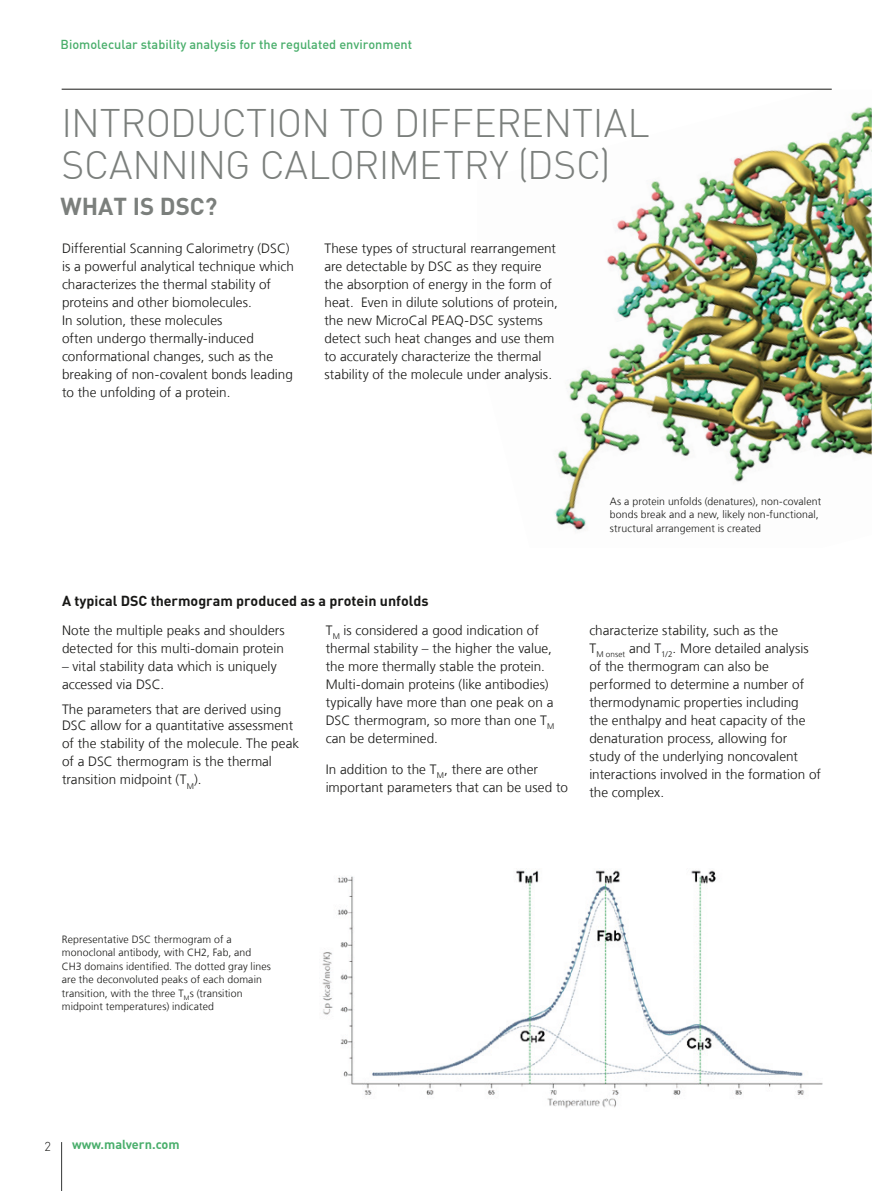
<style>
.page{position:relative;width:893px;height:1191px;background:#fff}
.page>*{position:absolute;margin:0;border:0;box-sizing:border-box;transform-origin:0 0}
.t1{font:300 39px/42px "DIN";letter-spacing:-.02em;color:#7b7f7c}
.t2{font:700 24px "DIN";color:#7b7f7c}
.t3{font:700 14.25px "DIN";color:#181816}
.t4{font:300 13.5px/18px "Frutiger LT Com";letter-spacing:.005em;color:#181816}
.t5{font:12.75px "DIN Medium";color:#49ae6b}
.t6{font:700 12.75px "DIN";color:#49ae6b}
.t7{font:300 12.75px "DIN";color:#181816}
.t8{font:300 10.5px/13.5px "Frutiger LT Com";letter-spacing:.01em;color:#181816}
</style>
<div class="page">
<img style="left:555px;top:107px;width:317px;height:423px">
<hr style="left:62px;top:89px;width:770px;height:1px;background:#181816">
<hr style="left:61px;top:1142px;width:1px;height:49px;background:#333737">
<img style="left:322px;top:870px;width:501px;height:238px">
<p class="t5" style="left:61px;top:36px;width:353px">Biomolecular stability analysis for the regulated environment</p>
<h1 class="t1" style="left:62px;top:102px;width:589px">INTRODUCTION TO DIFFERENTIAL<br>SCANNING CALORIMETRY (DSC)</h1>
<h2 class="t2" style="left:61px;top:191px;width:158px">WHAT IS DSC?</h2>
<p class="t4" style="left:62px;top:239px;width:233px">Differential Scanning Calorimetry (DSC) is a powerful analytical technique which characterizes the thermal stability of proteins and other biomolecules.<br>In solution, these molecules<br>often undergo thermally-induced conformational changes, such as the breaking of non-covalent bonds leading to the unfolding of a protein.</p>
<p class="t4" style="left:324px;top:239px;width:235px">These types of structural rearrangement are detectable by DSC as they require the absorption of energy in the form of heat. Even in dilute solutions of protein, the new MicroCal PEAQ-DSC systems detect such heat changes and use them to accurately characterize the thermal stability of the molecule under analysis.</p>
<p class="t8" style="left:610px;top:494px;width:213px">As a protein unfolds (denatures), non-covalent bonds break and a new, likely non-functional, structural arrangement is created</p>
<p class="t3" style="left:62px;top:591px;width:368px">A typical DSC thermogram produced as a protein unfolds</p>
<p class="t4" style="left:62px;top:621px;width:224px">Note the multiple peaks and shoulders detected for this multi-domain protein</p>
<p class="t4" style="left:62px;top:657px;width:216px">– vital stability data which is uniquely accessed via DSC.</p>
<p class="t4" style="left:62px;top:701px;width:233px;line-height:16.4px">The parameters that are derived using<br>DSC allow for a quantitative assessment</p>
<p class="t4" style="left:62px;top:735px;width:239px">of the stability of the molecule. The peak of a DSC thermogram is the thermal transition midpoint (T<sub>M</sub>).</p>
<p class="t4" style="left:326px;top:621px;width:230px">T<sub>M</sub> is considered a good indication of thermal stability – the higher the value, the more thermally stable the protein.<br>Multi-domain proteins (like antibodies) typically have more than one peak on a DSC thermogram, so more than one T<sub>M </sub>can be determined.</p>
<p class="t4" style="left:326px;top:760px;width:244px">In addition to the T<sub>M</sub>, there are other important parameters that can be used to</p>
<p class="t4" style="left:589px;top:621px;width:233px">characterize stability, such as the<br>T<sub>M</sub> <sub>onset</sub> and T<sub>1/2</sub>. More detailed analysis of the thermogram can also be performed to determine a number of thermodynamic properties including the enthalpy and heat capacity of the denaturation process, allowing for study of the underlying noncovalent interactions involved in the formation of the complex.</p>
<p class="t8" style="left:62px;top:932px;width:211px">Representative DSC thermogram of a monoclonal antibody, with CH2, Fab, and CH3 domains identified. The dotted gray lines are the deconvoluted peaks of each domain transition, with the three T<sub>M</sub>s (transition midpoint temperatures) indicated</p>
<p class="t7" style="left:44px;top:1138px;width:8px">2</p>
<p class="t6" style="left:72px;top:1135px;width:109px">www.malvern.com</p>
</div>
